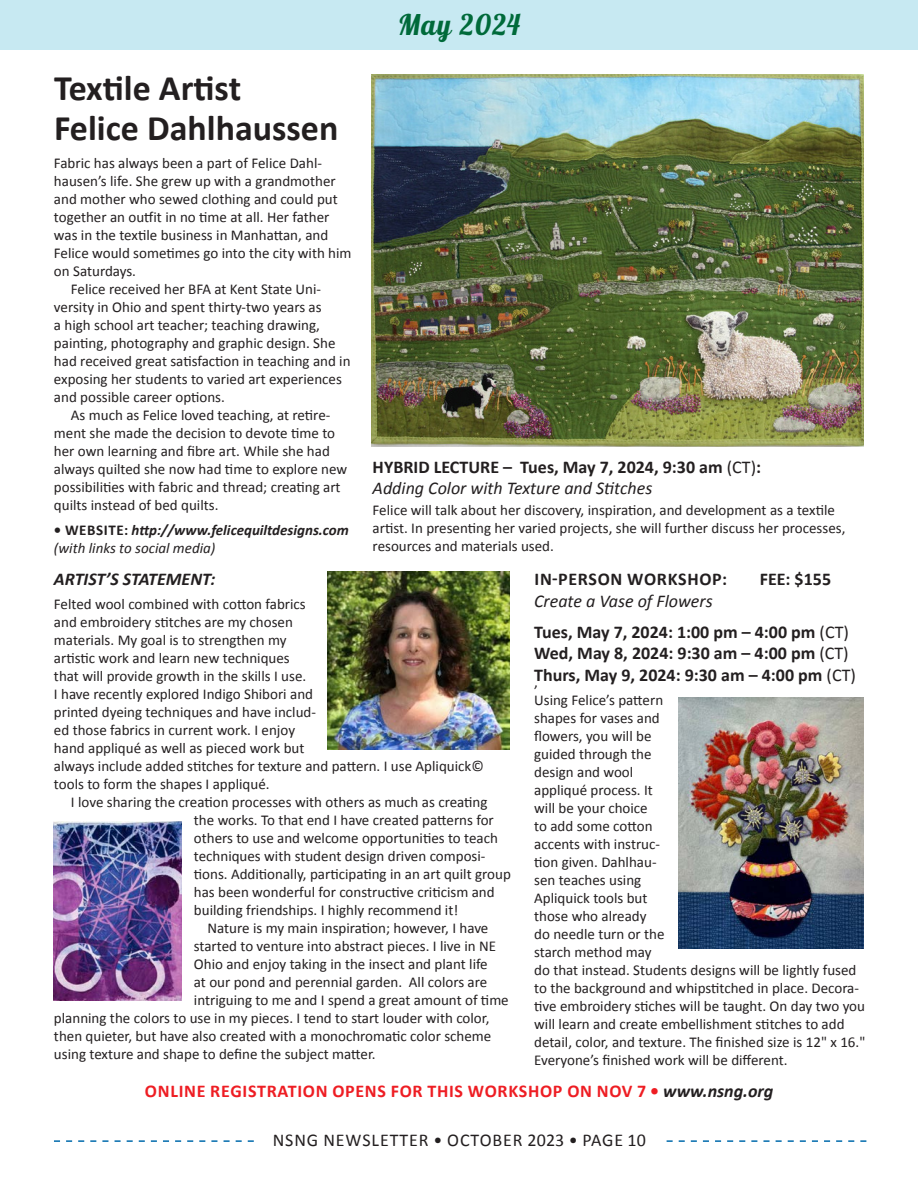
<style>
.page{position:relative;width:918px;height:1188px;background:#fff}
.page>*{position:absolute;margin:0;border:0;box-sizing:border-box;transform-origin:0 0}
.t1{font:700 36px/40.2px "Calibri";color:#231f20}
.t2{font:28.5px "Lobster 1.4";letter-spacing:.04em;color:#006a3a}
.t3{font:700 18px/30.6px "Calibri";color:#231f20}
.t4{font:700 18px "Calibri";letter-spacing:.04em;color:#ee1d23}
.t5{font:18px "Calibri";letter-spacing:.05em;color:#231f20}
.t6{font:italic 700 18px "Calibri";color:#231f20}
.t7{font:700 18px "Calibri";letter-spacing:.04em;color:#231f20}
.t8{font:15px/18px "Calibri";color:#231f20}
.t9{font:italic 700 15px/18px "Calibri";color:#231f20}
.s1{font-style:normal}
.s2{font-weight:400}
.s3{font-weight:400;font-style:italic}
.s4{font-style:italic;color:#231f20}
</style>
<div class="page">
<div style="left:0;top:0;width:918px;height:50px;background:#c7e9f2"></div>
<svg style="left:54px;top:1140px;width:200px;height:2px"></svg>
<svg style="left:667px;top:1140px;width:199px;height:2px"></svg>
<img style="left:371px;top:74px;width:492px;height:372px">
<img style="left:678px;top:698px;width:185px;height:251px">
<img style="left:327px;top:572px;width:183px;height:178px">
<img style="left:54px;top:822px;width:128px;height:179px">
<h1 class="t1" style="left:54px;top:68px;width:286px">Textile Artist<br>Felice Dahlhaussen</h1>
<p class="t8" style="left:54px;top:154px;width:270px">Fabric has always been a part of Felice Dahl-</p>
<p class="t8" style="left:54px;top:172px;width:283px">hausen’s life. She grew up with a grandmother</p>
<p class="t8" style="left:54px;top:190px;width:285px">and mother who sewed clothing and could put</p>
<p class="t8" style="left:54px;top:208px;width:277px">together an outfit in no time at all. Her father</p>
<p class="t8" style="left:54px;top:226px;width:276px">was in the textile business in Manhattan, and</p>
<p class="t8" style="left:54px;top:244px;width:299px">Felice would sometimes go into the city with him</p>
<p class="t8" style="left:54px;top:262px;width:84px">on Saturdays.</p>
<p class="t8" style="left:71px;top:280px;width:252px">Felice received her BFA at Kent State Uni-</p>
<p class="t8" style="left:54px;top:298px;width:269px">versity in Ohio and spent thirty-two years as</p>
<p class="t8" style="left:54px;top:316px;width:268px">a high school art teacher; teaching drawing,</p>
<p class="t8" style="left:54px;top:334px;width:283px">painting, photography and graphic design. She</p>
<p class="t8" style="left:54px;top:352px;width:298px">had received great satisfaction in teaching and in</p>
<p class="t8" style="left:54px;top:370px;width:289px">exposing her students to varied art experiences</p>
<p class="t8" style="left:54px;top:388px;width:172px">and possible career options.</p>
<p class="t8" style="left:71px;top:406px;width:261px">As much as Felice loved teaching, at retire-</p>
<p class="t8" style="left:54px;top:424px;width:283px">ment she made the decision to devote time to</p>
<p class="t8" style="left:54px;top:442px;width:277px">her own learning and fibre art. While she had</p>
<p class="t8" style="left:54px;top:460px;width:295px">always quilted she now had time to explore new</p>
<p class="t8" style="left:54px;top:478px;width:288px">possibilities with fabric and thread; creating art</p>
<p class="t8" style="left:54px;top:496px;width:166px">quilts instead of bed quilts.</p>
<p class="t9" style="left:54px;top:521px;width:296px"><span class="s1">• WEBSITE:</span> http://www.felicequiltdesigns.com <span class="s2">(with links to social media)</span></p>
<h2 class="t2" style="left:398px;top:7px;width:124px">May 2024</h2>
<p class="t3" style="left:373px;top:457px;width:390px;line-height:21px">HYBRID LECTURE – Tues, May 7, 2024, 9:30 am <span class="s2">(CT)</span>:<br><span class="s3">Adding Color with Texture and Stitches</span></p>
<p class="t8" style="left:373px;top:501px;width:474px">Felice will talk about her discovery, inspiration, and development as a textile artist. In presenting her varied projects, she will further discuss her processes, resources and materials used.</p>
<p class="t6" style="left:54px;top:568px;width:163px">ARTIST’S STATEMENT:</p>
<p class="t8" style="left:54px;top:596px;width:431px">Felted wool combined with cotton fabrics<br>and embroidery stitches are my chosen<br>materials. My goal is to strengthen my<br>artistic work and learn new techniques<br>that will provide growth in the skills I use.<br>I have recently explored Indigo Shibori and<br>printed dyeing techniques and have includ-<br>ed those fabrics in current work. I enjoy<br>hand appliqué as well as pieced work but<br>always include added stitches for texture and pattern. I use Apliquick© tools to form the shapes I appliqué.</p>
<p class="t8" style="left:194px;top:794px;width:318px;text-indent:-123px">I love sharing the creation processes with others as much as creating the works. To that end I have created patterns for others to use and welcome opportunities to teach techniques with student design driven composi&shy;tions. Additionally, participating in an art quilt group has been wonderful for constructive criticism and building friendships. I highly recommend it!</p>
<p class="t8" style="left:207px;top:920px;width:282px">Nature is my main inspiration; however, I have</p>
<p class="t8" style="left:194px;top:938px;width:304px">started to venture into abstract pieces. I live in NE</p>
<p class="t8" style="left:194px;top:956px;width:295px">Ohio and enjoy taking in the insect and plant life</p>
<p class="t8" style="left:194px;top:974px;width:295px">at our pond and perennial garden. All colors are</p>
<p class="t8" style="left:194px;top:992px;width:316px">intriguing to me and I spend a great amount of time</p>
<p class="t8" style="left:54px;top:1010px;width:437px">planning the colors to use in my pieces. I tend to start louder with color,</p>
<p class="t8" style="left:54px;top:1028px;width:439px">then quieter, but have also created with a monochromatic color scheme</p>
<p class="t8" style="left:54px;top:1046px;width:323px">using texture and shape to define the subject matter.</p>
<p class="t7" style="left:535px;top:568px;width:194px">IN-PERSON WORKSHOP:</p>
<p class="t3" style="left:760px;top:564px;width:73px">FEE: $155</p>
<p class="t3" style="left:534px;top:586px;width:316px"><span class="s3">Create a Vase of Flowers<br></span>Tues, May 7, 2024: 1:00 pm – 4:00 pm <span class="s2">(CT)</span></p>
<p class="t3" style="left:534px;top:642px;width:323px;line-height:21.6px">Wed, May 8, 2024: 9:30 am – 4:00 pm <span class="s2">(CT)<br></span>Thurs, May 9, 2024: 9:30 am – 4:00 pm <span class="s2">(CT)</span></p>
<p class="t8" style="left:534px;top:673px;width:333px">,<br>Using Felice’s pattern<br>shapes for vases and<br>flowers, you will be<br>guided through the<br>design and wool<br>appliqué process. It<br>will be your choice<br>to add some cotton<br>accents with instruc-<br>tion given. Dahlhau-<br>sen teaches using<br>Apliquick tools but<br>those who already<br>do needle turn or the<br>starch method may<br>do that instead. Students designs will be lightly fused to the background and whipstitched in place. Decora&shy;tive embroidery stiches will be taught. On day two you will learn and create embellishment stitches to add detail, color, and texture. The finished size is 12" x 16."<br>Everyone’s finished work will be different.</p>
<p class="t4" style="left:145px;top:1079px;width:630px">ONLINE REGISTRATION OPENS FOR THIS WORKSHOP ON NOV 7 • <span class="s4">www.nsng.org</span></p>
<p class="t5" style="left:273px;top:1129px;width:375px">NSNG NEWSLETTER • OCTOBER 2023 • PAGE 10</p>
</div>
